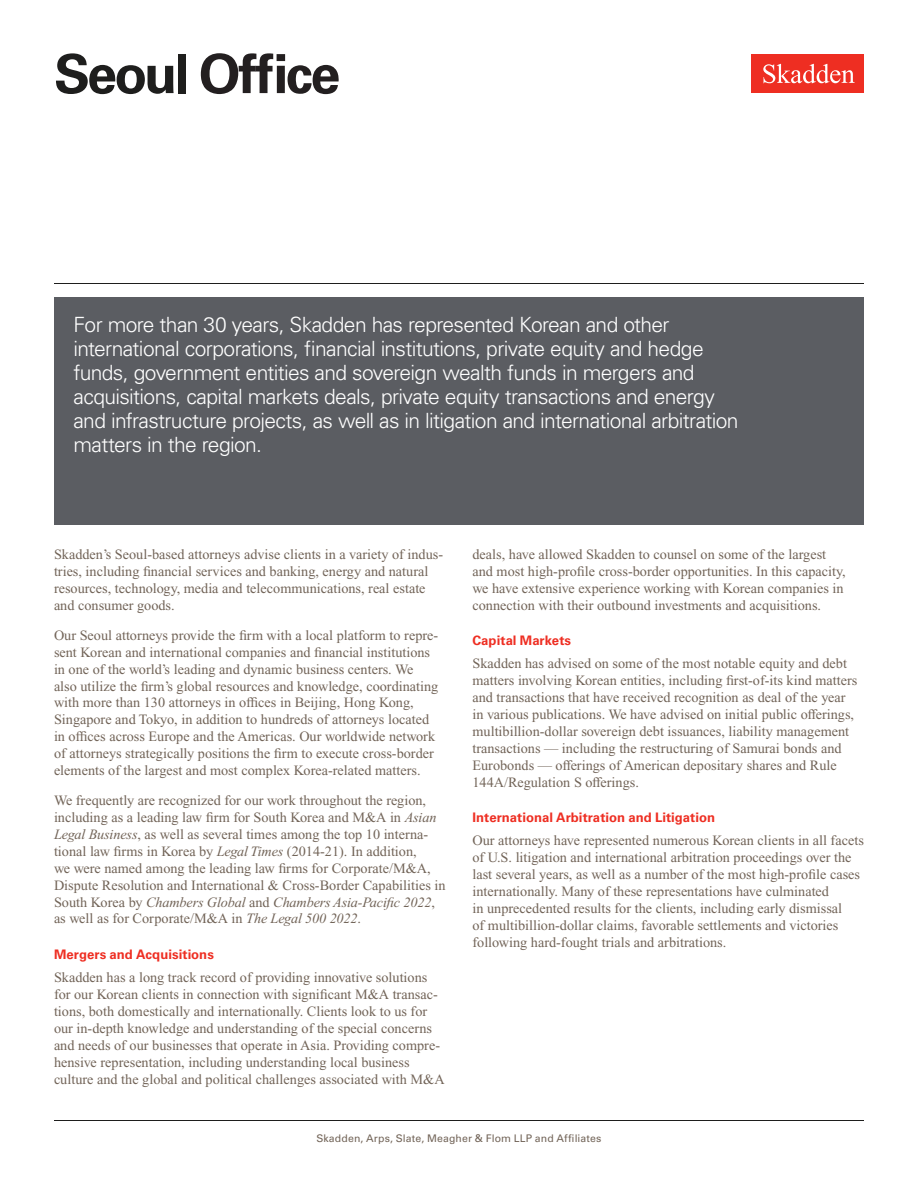
<style>
.page{position:relative;width:918px;height:1188px;background:#fff}
.page>*{position:absolute;margin:0;border:0;box-sizing:border-box;transform-origin:0 0}
.Practice_Area{font:700 54px "Univers LT Std";letter-spacing:-.05em;color:#231f20}
.Feature_Box{font:300 21px/24px "Univers LT Std";letter-spacing:-.03em;color:#fff}
.Main_Body{font:14.25px/16.8px "Times New Roman PS Std";color:#726458}
.t1{font:700 13.2px "Univers LT Std";letter-spacing:.005em;color:#ee2e22}
.t2{font:10.5px "Univers LT Std";letter-spacing:.01em;color:#726458}
.s1{color:#1e1e1d}
.s2{font-style:italic}
</style>
<div class="page">
<div style="left:752px;top:54px;width:112px;height:39px;background:#ee2e22"></div>
<svg style="left:763px;top:64px;width:92px;height:19px"></svg>
<div style="left:54px;top:297px;width:810px;height:228px;background:#5b5d62"></div>
<hr style="left:54px;top:1120px;width:810px;height:1px;background:#1e1e1d">
<hr style="left:54px;top:283px;width:810px;height:1px;background:#1e1e1d">
<h1 class="Practice_Area" style="left:54px;top:42px;width:288px"><span class="s1">Seoul</span> Office</h1>
<p class="Feature_Box" style="left:74px;top:312px;width:667px">For more than 30 years, Skadden has represented Korean and other international corporations, financial institutions, private equity and hedge funds, government entities and sovereign wealth funds in mergers and acquisitions, capital markets deals, private equity transactions and energy and infrastructure projects, as well as in litigation and international arbitration matters in the region.</p>
<p class="Main_Body" style="left:54px;top:546px;width:391px">Skadden’s Seoul-based attorneys advise clients in a variety of indus&shy;tries, including financial services and banking, energy and natural resources, technology, media and telecommunications, real estate and consumer goods.</p>
<p class="Main_Body" style="left:54px;top:627px;width:386px">Our Seoul attorneys provide the firm with a local platform to repre&shy;sent Korean and international companies and financial institutions in one of the world’s leading and dynamic business centers. We also utilize the firm’s global resources and knowledge, coordinating with more than 130 attorneys in offices in Beijing, Hong Kong, Singapore and Tokyo, in addition to hundreds of attorneys located in offices across Europe and the Americas. Our worldwide network of attorneys strategically positions the firm to execute cross-border elements of the largest and most complex Korea-related matters.</p>
<p class="Main_Body" style="left:54px;top:792px;width:393px">We frequently are recognized for our work throughout the region, including as a leading law firm for South Korea and M&amp;A in <span class="s2">Asian Legal Business</span>, as well as several times among the top 10 interna&shy;tional law firms in Korea by <span class="s2">Legal Times</span> (2014-21). In addition,<br>we were named among the leading law firms for Corporate/M&amp;A, Dispute Resolution and International &amp; Cross-Border Capabilities in South Korea by <span class="s2">Chambers Global</span> and <span class="s2">Chambers Asia-Pacific 2022</span>, as well as for Corporate/M&amp;A in <span class="s2">The Legal 500 2022</span>.</p>
<p class="t1" style="left:54px;top:946px;width:161px">Mergers and Acquisitions</p>
<p class="Main_Body" style="left:54px;top:969px;width:392px">Skadden has a long track record of providing innovative solutions for our Korean clients in connection with significant M&amp;A transac&shy;tions, both domestically and internationally. Clients look to us for our in-depth knowledge and understanding of the special concerns and needs of our businesses that operate in Asia. Providing compre&shy;hensive representation, including understanding local business culture and the global and political challenges associated with M&amp;A</p>
<p class="Main_Body" style="left:472px;top:546px;width:375px">deals, have allowed Skadden to counsel on some of the largest and most high-profile cross-border opportunities. In this capacity, we have extensive experience working with Korean companies in connection with their outbound investments and acquisitions.</p>
<p class="t1" style="left:472px;top:632px;width:100px">Capital Markets</p>
<p class="Main_Body" style="left:472px;top:655px;width:386px">Skadden has advised on some of the most notable equity and debt matters involving Korean entities, including first-of-its kind matters and transactions that have received recognition as deal of the year in various publications. We have advised on initial public offerings, multibillion-dollar sovereign debt issuances, liability management transactions — including the restructuring of Samurai bonds and Eurobonds — offerings of American depositary shares and Rule 144A/Regulation S offerings.</p>
<p class="t1" style="left:472px;top:809px;width:244px">International Arbitration and Litigation</p>
<p class="Main_Body" style="left:472px;top:832px;width:393px">Our attorneys have represented numerous Korean clients in all facets of U.S. litigation and international arbitration proceedings over the last several years, as well as a number of the most high-profile cases internationally. Many of these representations have culminated<br>in unprecedented results for the clients, including early dismissal<br>of multibillion-dollar claims, favorable settlements and victories following hard-fought trials and arbitrations.</p>
<p class="t2" style="left:316px;top:1132px;width:287px">Skadden, Arps, Slate, Meagher &amp; Flom LLP and Affiliates</p>
</div>
